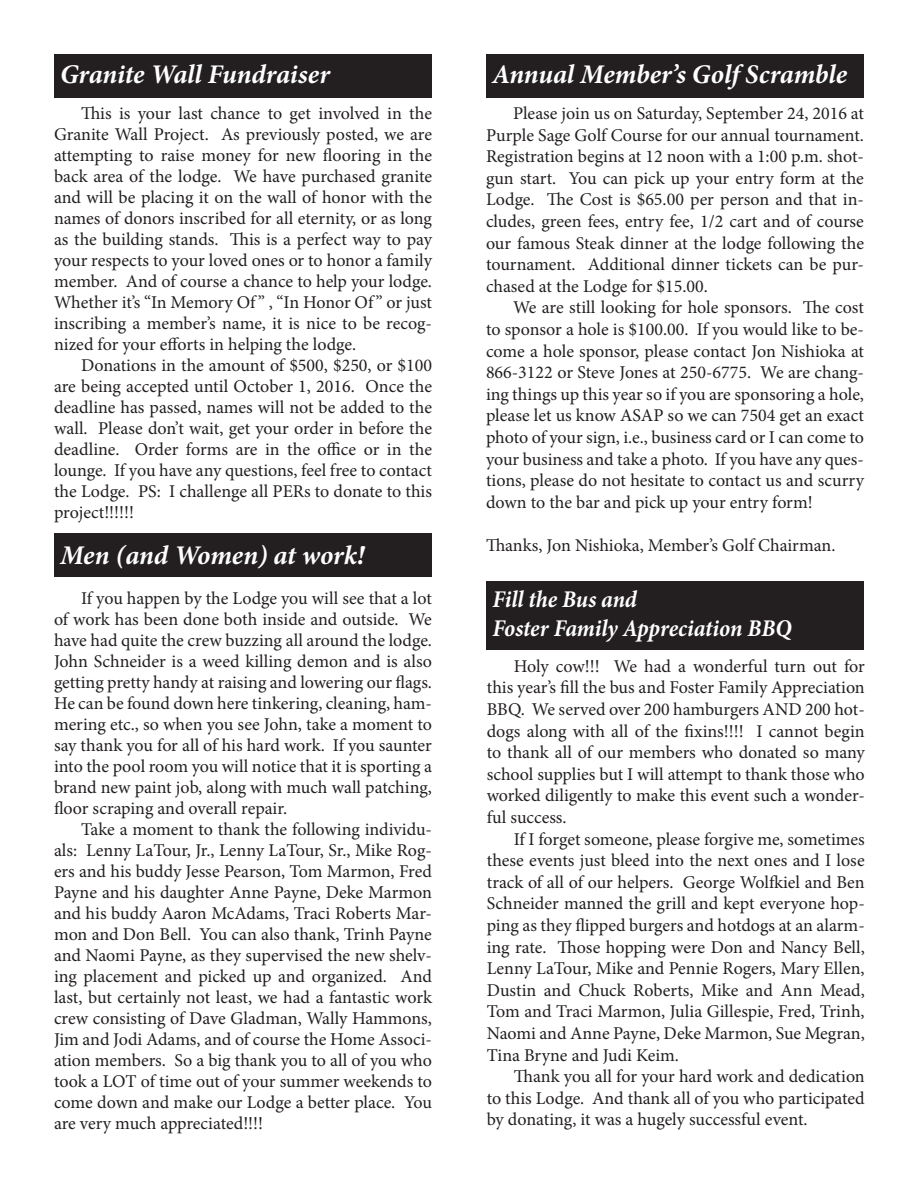
<style>
.page{position:relative;width:918px;height:1188px;background:#fff}
.page>*{position:absolute;margin:0;border:0;box-sizing:border-box;transform-origin:0 0}
.t1{font:italic 700 27px "Minion Pro";letter-spacing:-.005em;color:#fff}
.t2{font:italic 700 24px "Minion Pro";letter-spacing:-.005em;color:#fff;scale:.94 1}
.t3{font:18px/21px "Minion Pro";color:#231f20;text-align:justify}
</style>
<div class="page">
<div style="left:54px;top:54px;width:378px;height:43px;background:#231f20"></div>
<div style="left:486px;top:54px;width:378px;height:43px;background:#231f20"></div>
<div style="left:54px;top:533px;width:378px;height:43px;background:#231f20"></div>
<div style="left:486px;top:581px;width:378px;height:69px;background:#231f20"></div>
<p class="t1" style="left:60px;top:55px;width:271px">Granite Wall Fundraiser</p>
<p class="t1" style="left:492px;top:55px;width:357px">Annual Member’s Golf Scramble</p>
<p class="t3" style="left:486px;top:102px;width:380px;line-height:21.6px;text-indent:27px">Please join us on Saturday, September 24, 2016 at Purple Sage Golf Course for our annual tournament.<br>Registration begins at 12 noon with a 1:00 p.m. shot&shy;gun start. You can pick up your entry form at the Lodge. The Cost is $65.00 per person and that in&shy;cludes, green fees, entry fee, 1/2 cart and of course our famous Steak dinner at the lodge following the tournament. Additional dinner tickets can be pur&shy;chased at the Lodge for $15.00.</p>
<p class="t3" style="left:486px;top:297px;width:380px;line-height:21.6px;text-indent:27px">We are still looking for hole sponsors. The cost to sponsor a hole is $100.00. If you would like to be&shy;come a hole sponsor, please contact Jon Nishioka at 866-3122 or Steve Jones at 250-6775. We are chang&shy;ing things up this year so if you are sponsoring a hole, please let us know ASAP so we can 7504 get an exact photo of your sign, i.e., business card or I can come to your business and take a photo. If you have any ques&shy;tions, please do not hesitate to contact us and scurry down to the bar and pick up your entry form!</p>
<p class="t3" style="left:486px;top:535px;width:351px">Thanks, Jon Nishioka, Member’s Golf Chairman.</p>
<p class="t3" style="left:54px;top:103px;width:380px;text-indent:27px">This is your last chance to get involved in the Granite Wall Project. As previously posted, we are attempting to raise money for new flooring in the back area of the lodge. We have purchased granite and will be placing it on the wall of honor with the names of donors inscribed for all eternity, or as long as the building stands. This is a perfect way to pay your respects to your loved ones or to honor a family member. And of course a chance to help your lodge.<br>Whether it’s “In Memory Of ” , “In Honor Of ” or just inscribing a member’s name, it is nice to be recog&shy;nized for your efforts in helping the lodge.</p>
<p class="t3" style="left:54px;top:355px;width:380px;text-indent:27px">Donations in the amount of $500, $250, or $100 are being accepted until October 1, 2016. Once the deadline has passed, names will not be added to the wall. Please don’t wait, get your order in before the deadline. Order forms are in the office or in the lounge. If you have any questions, feel free to contact the Lodge. PS: I challenge all PERs to donate to this project!!!!!!</p>
<p class="t1" style="left:60px;top:536px;width:306px">Men (and Women) at work!</p>
<p class="t3" style="left:54px;top:587px;width:380px;text-indent:27px">If you happen by the Lodge you will see that a lot of work has been done both inside and outside. We have had quite the crew buzzing all around the lodge.<br>John Schneider is a weed killing demon and is also getting pretty handy at raising and lowering our flags.<br>He can be found down here tinkering, cleaning, ham&shy;mering etc., so when you see John, take a moment to say thank you for all of his hard work. If you saunter into the pool room you will notice that it is sporting a brand new paint job, along with much wall patching, floor scraping and overall repair.</p>
<p class="t3" style="left:54px;top:818px;width:380px;text-indent:27px">Take a moment to thank the following individu&shy;als: Lenny LaTour, Jr., Lenny LaTour, Sr., Mike Rog&shy;ers and his buddy Jesse Pearson, Tom Marmon, Fred Payne and his daughter Anne Payne, Deke Marmon and his buddy Aaron McAdams, Traci Roberts Mar&shy;mon and Don Bell. You can also thank, Trinh Payne and Naomi Payne, as they supervised the new shelv&shy;ing placement and picked up and organized. And last, but certainly not least, we had a fantastic work crew consisting of Dave Gladman, Wally Hammons, Jim and Jodi Adams, and of course the Home Associ&shy;ation members. So a big thank you to all of you who took a LOT of time out of your summer weekends to come down and make our Lodge a better place. You are very much appreciated!!!!</p>
<p class="t2" style="left:492px;top:583px;width:155px">Fill the Bus and</p>
<p class="t2" style="left:492px;top:612px;width:320px">Foster Family Appreciation BBQ</p>
<p class="t3" style="left:487px;top:655px;width:380px;line-height:21.6px;text-indent:27px">Holy cow!!! We had a wonderful turn out for this year’s fill the bus and Foster Family Appreciation BBQ. We served over 200 hamburgers AND 200 hot&shy;dogs along with all of the fixins!!!! I cannot begin to thank all of our members who donated so many school supplies but I will attempt to thank those who worked diligently to make this event such a wonder&shy;ful success.</p>
<p class="t3" style="left:487px;top:828px;width:380px;line-height:21.6px;text-indent:27px">If I forget someone, please forgive me, sometimes these events just bleed into the next ones and I lose track of all of our helpers. George Wolfkiel and Ben Schneider manned the grill and kept everyone hop&shy;ping as they flipped burgers and hotdogs at an alarm&shy;ing rate. Those hopping were Don and Nancy Bell, Lenny LaTour, Mike and Pennie Rogers, Mary Ellen, Dustin and Chuck Roberts, Mike and Ann Mead, Tom and Traci Marmon, Julia Gillespie, Fred, Trinh, Naomi and Anne Payne, Deke Marmon, Sue Megran, Tina Bryne and Judi Keim.</p>
<p class="t3" style="left:487px;top:1066px;width:380px;line-height:21.6px;text-indent:27px">Thank you all for your hard work and dedication to this Lodge. And thank all of you who participated by donating, it was a hugely successful event.</p>
</div>
